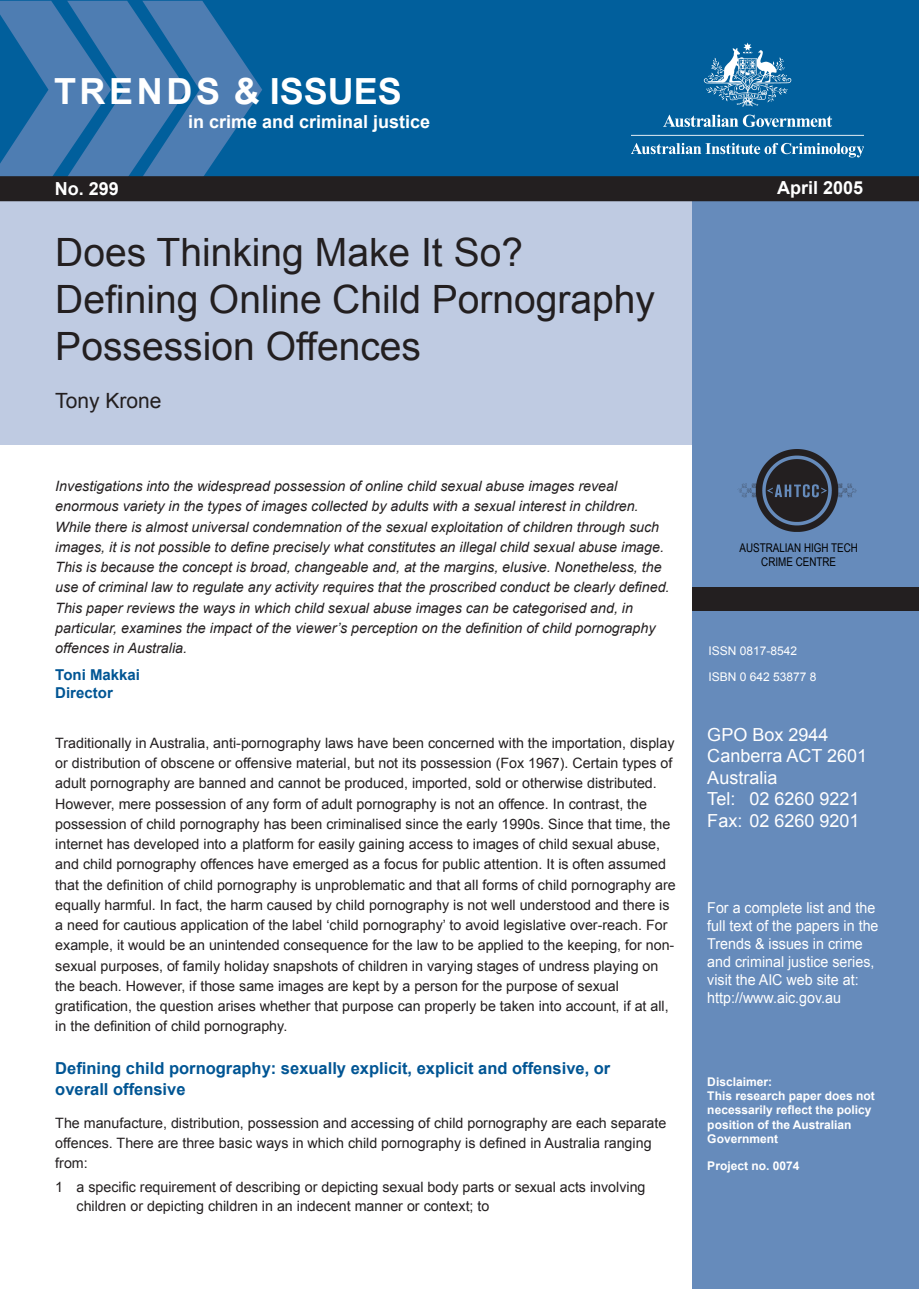
<style>
.page{position:relative;width:919px;height:1289px;background:#fff}
.page>*{position:absolute;margin:0;border:0;box-sizing:border-box;transform-origin:0 0}
.t1{font:39px/46.8px "Arial";color:#231f20}
.t2{font:700 36px "Arial";letter-spacing:.05em;color:#fff}
.t3{font:21px "Arial";color:#231f20}
.t4{font:18px/21.6px "Arial";color:#fff}
.t5{font:700 18px "Arial";color:#fff}
.t6{font:700 16.5px/21px "Arial";color:#005594}
.t7{font:15px/18px "Arial";color:#fff;scale:.95 1}
.t8{font:700 15px/18px "Arial";color:#005594}
.t9{font:14.25px/20.2px "Arial";color:#231f20}
.t10{font:italic 14.25px/20.2px "Arial";color:#231f20}
.t11{font:700 12px/14.4px "Arial";color:#fff}
.t12{font:12px/14.4px "Arial Narrow";color:#000;text-align:center}
.t13{font:12px/25.2px "Arial";color:#fff}
</style>
<div class="page">
<div style="left:0;top:195px;width:708px;height:249px;background:#bfcbe2"></div>
<div style="left:692px;top:198px;width:226px;height:1090px;background:#668bbb"></div>
<svg style="left:0;top:1px;width:918px;height:200px;background:#155b8e"></svg>
<div style="left:692px;top:587px;width:226px;height:23px;background:#231f20"></div>
<img style="left:631px;top:43px;width:232px;height:114px">
<img style="left:737px;top:450px;width:119px;height:81px">
<h2 class="t2" style="left:54px;top:68px;width:349px">TRENDS &amp; ISSUES</h2>
<p class="t5" style="left:188px;top:110px;width:244px">in crime and criminal justice</p>
<p class="t5" style="left:55px;top:177px;width:66px">No. 299</p>
<p class="t5" style="left:777px;top:176px;width:88px">April 2005</p>
<h1 class="t1" style="left:55px;top:229px;width:601px">Does Thinking Make It So?<br>Defining Online Child Pornography<br>Possession Offences</h1>
<h3 class="t3" style="left:55px;top:387px;width:108px">Tony Krone</h3>
<p class="t10" style="left:55px;top:476px;width:615px">Investigations into the widespread possession of online child sexual abuse images reveal enormous variety in the types of images collected by adults with a sexual interest in children.<br>While there is almost universal condemnation of the sexual exploitation of children through such images, it is not possible to define precisely what constitutes an illegal child sexual abuse image.<br>This is because the concept is broad, changeable and, at the margins, elusive. Nonetheless, the use of criminal law to regulate any activity requires that the proscribed conduct be clearly defined.<br>This paper reviews the ways in which child sexual abuse images can be categorised and, in particular, examines the impact of the viewer’s perception on the definition of child pornography offences in Australia.</p>
<p class="t8" style="left:55px;top:666px;width:86px">Toni Makkai<br>Director</p>
<p class="t9" style="left:55px;top:732px;width:622px">Traditionally in Australia, anti-pornography laws have been concerned with the importation, display or distribution of obscene or offensive material, but not its possession (Fox 1967). Certain types of adult pornography are banned and cannot be produced, imported, sold or otherwise distributed.<br>However, mere possession of any form of adult pornography is not an offence. In contrast, the possession of child pornography has been criminalised since the early 1990s. Since that time, the internet has developed into a platform for easily gaining access to images of child sexual abuse, and child pornography offences have emerged as a focus for public attention. It is often assumed that the definition of child pornography is unproblematic and that all forms of child pornography are equally harmful. In fact, the harm caused by child pornography is not well understood and there is a need for cautious application of the label ‘child pornography’ to avoid legislative over-reach. For example, it would be an unintended consequence for the law to be applied to the keeping, for non&shy;sexual purposes, of family holiday snapshots of children in varying stages of undress playing on the beach. However, if those same images are kept by a person for the purpose of sexual gratification, the question arises whether that purpose can properly be taken into account, if at all, in the definition of child pornography.</p>
<p class="t6" style="left:55px;top:1057px;width:556px">Defining child pornography: sexually explicit, explicit and offensive, or overall offensive</p>
<p class="t9" style="left:55px;top:1112px;width:612px">The manufacture, distribution, possession and accessing of child pornography are each separate offences. There are three basic ways in which child pornography is defined in Australia ranging from:</p>
<p class="t9" style="left:77px;top:1177px;width:570px;line-height:19.5px;text-indent:-21px">1 a specific requirement of describing or depicting sexual body parts or sexual acts involving children or depicting children in an indecent manner or context; to</p>
<p class="t12" style="left:739px;top:540px;width:120px">AUSTRALIAN HIGH TECH<br>CRIME CENTRE</p>
<p class="t13" style="left:708px;top:638px;width:110px">ISSN 0817-8542<br>ISBN 0 642 53877 8</p>
<p class="t4" style="left:707px;top:723px;width:161px">GPO Box 2944<br>Canberra ACT 2601<br>Australia<br>Tel: 02 6260 9221<br>Fax: 02 6260 9201</p>
<p class="t7" style="left:707px;top:899px;width:182px">For a complete list and the full text of the papers in the<br>Trends &amp; issues in crime and criminal justice series, visit the AIC web site at: http://www.aic.gov.au</p>
<p class="t11" style="left:707px;top:1074px;width:169px">Disclaimer:<br>This research paper does not necessarily reflect the policy position of the Australian<br>Government</p>
<p class="t11" style="left:707px;top:1159px;width:94px">Project no. 0074</p>
</div>
